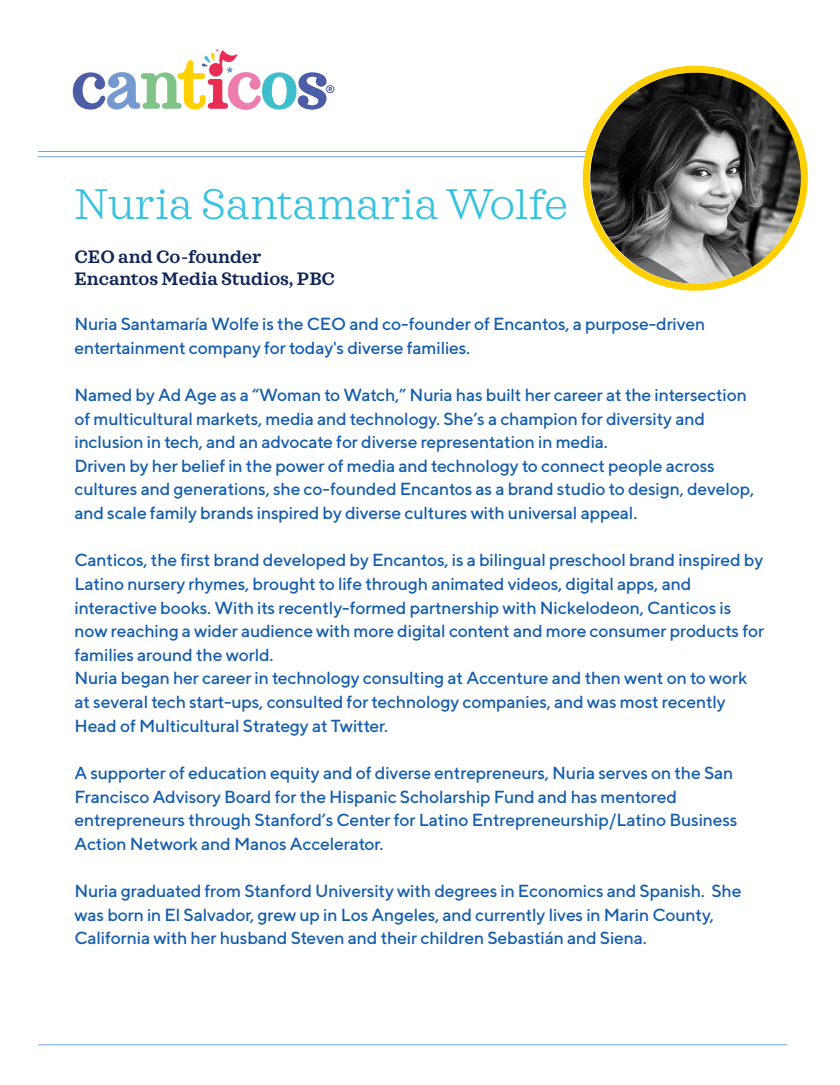
<style>
.page{position:relative;width:840px;height:1085px;background:#fff}
.page>*{position:absolute;margin:0;border:0;box-sizing:border-box;transform-origin:0 0}
.t1{font:300 43.75px "Sagona";color:#35c2e0}
.t2{font:600 18.38px/22.1px "Sagona";color:#0f2554}
.t3{font:500 17.5px/23.6px "TT Norms";letter-spacing:-.01em;color:#145ead}
</style>
<div class="page">
<hr style="left:38px;top:151px;width:750px;height:1px;background:#6ea4dd">
<hr style="left:38px;top:156px;width:750px;height:1px;background:#6ea4dd">
<hr style="left:38px;top:1044px;width:750px;height:1px;background:#6ea4dd">
<svg style="left:73px;top:49px;width:261px;height:61px"></svg>
<svg style="left:583px;top:66px;width:225px;height:225px"></svg>
<h1 class="t1" style="left:74px;top:178px;width:495px">Nuria Santamaria Wolfe</h1>
<p class="t2" style="left:74px;top:246px;width:262px">CEO and Co-founder<br>Encantos Media Studios, PBC</p>
<p class="t3" style="left:74px;top:312px;width:632px">Nuria Santamaría Wolfe is the CEO and co-founder of Encantos, a purpose-driven entertainment company for today's diverse families.</p>
<p class="t3" style="left:74px;top:383px;width:681px">Named by Ad Age as a “Woman to Watch,” Nuria has built her career at the intersection of multicultural markets, media and technology. She’s a champion for diversity and inclusion in tech, and an advocate for diverse representation in media.<br>Driven by her belief in the power of media and technology to connect people across cultures and generations, she co-founded Encantos as a brand studio to design, develop, and scale family brands inspired by diverse cultures with universal appeal.</p>
<p class="t3" style="left:74px;top:548px;width:691px">Canticos, the first brand developed by Encantos, is a bilingual preschool brand inspired by Latino nursery rhymes, brought to life through animated videos, digital apps, and interactive books. With its recently-formed partnership with Nickelodeon, Canticos is now reaching a wider audience with more digital content and more consumer products for families around the world.<br>Nuria began her career in technology consulting at Accenture and then went on to work at several tech start-ups, consulted for technology companies, and was most recently Head of Multicultural Strategy at Twitter.</p>
<p class="t3" style="left:74px;top:761px;width:665px">A supporter of education equity and of diverse entrepreneurs, Nuria serves on the San Francisco Advisory Board for the Hispanic Scholarship Fund and has mentored entrepreneurs through Stanford’s Center for Latino Entrepreneurship/Latino Business Action Network and Manos Accelerator.</p>
<p class="t3" style="left:74px;top:879px;width:669px">Nuria graduated from Stanford University with degrees in Economics and Spanish. She was born in El Salvador, grew up in Los Angeles, and currently lives in Marin County,<br>California with her husband Steven and their children Sebastián and Siena.</p>
</div>
